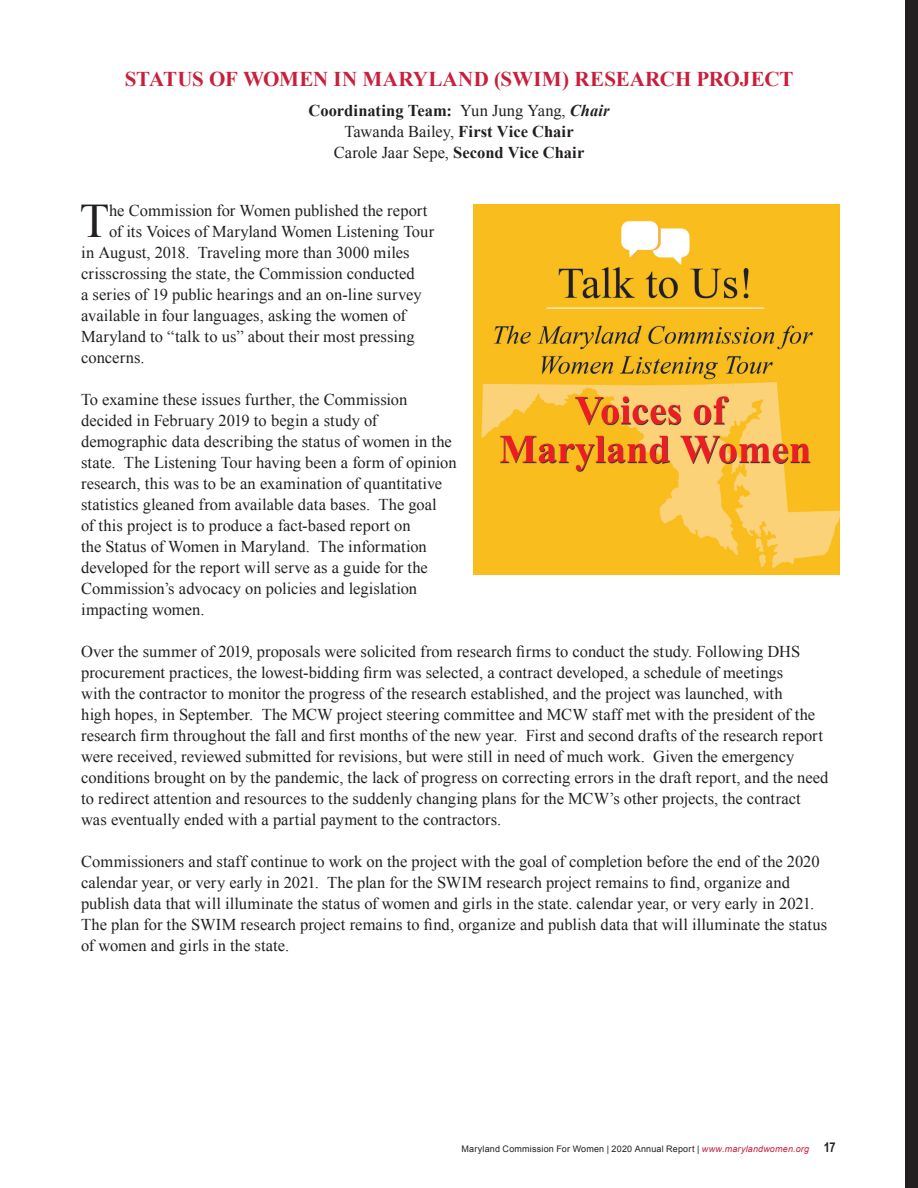
<style>
.page{position:relative;width:918px;height:1188px;background:#fff}
.page>*{position:absolute;margin:0;border:0;box-sizing:border-box;transform-origin:0 0}
.t1{font:48.15px "Times New Roman";color:#231f20}
.t2{font:700 21px "Times New Roman";letter-spacing:-.005em;color:#c81f3c}
.t3{font:16.5px/21px "Times New Roman";color:#231f20}
.t4{font:700 16.5px/21px "Times New Roman";color:#231f20;text-align:center}
.t5{font:9px "Arial";letter-spacing:.02em;color:#231f20}
.s1{font-weight:400}
.s2{font-style:italic}
.s3{font-style:italic;color:#c81f3c}
.s4{font-family:"Arial Narrow";font-weight:700;font-size:13.5px}
</style>
<div class="page">
<div style="left:905px;top:0;width:13px;height:1188px;background:#231f20"></div>
<img style="left:473px;top:204px;width:366px;height:371px">
<p class="t2" style="left:125px;top:64px;width:670px">STATUS OF WOMEN IN MARYLAND (SWIM) RESEARCH PROJECT</p>
<p class="t4" style="left:309px;top:99px;width:303px">Coordinating Team: <span class="s1">Yun Jung Yang,</span> <span class="s2">Chair<br></span><span class="s1">Tawanda Bailey,</span> First Vice Chair<br><span class="s1">Carole Jaar Sepe,</span> Second Vice Chair</p>
<h1 class="t1" style="left:80px;top:188px;width:31px">T</h1>
<p class="t3" style="left:109px;top:200px;width:320px">he Commission for Women published the report</p>
<p class="t3" style="left:109px;top:221px;width:327px">of its Voices of Maryland Women Listening Tour</p>
<p class="t3" style="left:81px;top:242px;width:330px">in August, 2018. Traveling more than 3000 miles</p>
<p class="t3" style="left:81px;top:263px;width:335px">crisscrossing the state, the Commission conducted</p>
<p class="t3" style="left:81px;top:284px;width:342px">a series of 19 public hearings and an on-line survey</p>
<p class="t3" style="left:81px;top:305px;width:326px">available in four languages, asking the women of</p>
<p class="t3" style="left:81px;top:326px;width:335px">Maryland to “talk to us” about their most pressing</p>
<p class="t3" style="left:81px;top:347px;width:65px">concerns.</p>
<p class="t3" style="left:81px;top:389px;width:377px">To examine these issues further, the Commission decided in February 2019 to begin a study of demographic data describing the status of women in the state. The Listening Tour having been a form of opinion research, this was to be an examination of quantitative statistics gleaned from available data bases. The goal<br>of this project is to produce a fact-based report on<br>the Status of Women in Maryland. The information developed for the report will serve as a guide for the Commission’s advocacy on policies and legislation impacting women.</p>
<p class="t3" style="left:81px;top:641px;width:749px">Over the summer of 2019, proposals were solicited from research firms to conduct the study. Following DHS procurement practices, the lowest-bidding firm was selected, a contract developed, a schedule of meetings<br>with the contractor to monitor the progress of the research established, and the project was launched, with<br>high hopes, in September. The MCW project steering committee and MCW staff met with the president of the research firm throughout the fall and first months of the new year. First and second drafts of the research report were received, reviewed submitted for revisions, but were still in need of much work. Given the emergency conditions brought on by the pandemic, the lack of progress on correcting errors in the draft report, and the need to redirect attention and resources to the suddenly changing plans for the MCW’s other projects, the contract was eventually ended with a partial payment to the contractors.</p>
<p class="t3" style="left:81px;top:851px;width:748px">Commissioners and staff continue to work on the project with the goal of completion before the end of the 2020 calendar year, or very early in 2021. The plan for the SWIM research project remains to find, organize and publish data that will illuminate the status of women and girls in the state. calendar year, or very early in 2021.<br>The plan for the SWIM research project remains to find, organize and publish data that will illuminate the status of women and girls in the state.</p>
<p class="t5" style="left:461px;top:1143px;width:376px">Maryland Commission For Women | 2020 Annual Report | <span class="s3">www.marylandwomen.org</span> <span class="s4">17</span></p>
</div>
